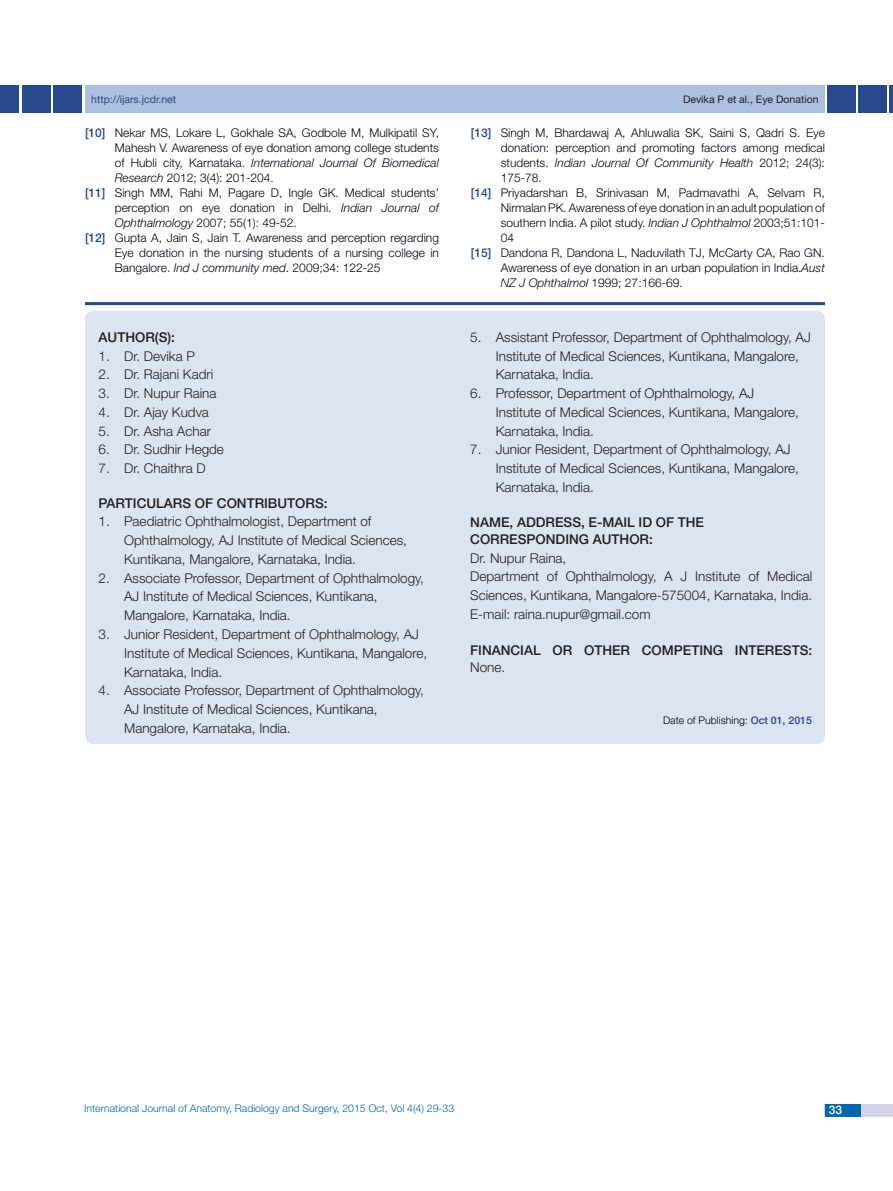
<style>
.page{position:relative;width:893px;height:1191px;background:#fff}
.page>*{position:absolute;margin:0;border:0;box-sizing:border-box;transform-origin:0 0}
.t1{font:300 13.5px/18.8px "Helvetica Neue";color:#231f20}
.t2{font:500 13.5px/17.2px "Helvetica Neue";color:#231f20}
.Reference_text{font:300 12px/15px "Helvetica Neue";color:#040514;text-align:justify}
.t3{font:500 12px "Helvetica Neue";color:#fff}
.t4{font:300 10.5px "Helvetica Neue";color:#0166ac}
.t5{font:300 10.5px "Helvetica Neue";color:#000}
.t6{font:10.5px "Helvetica Neue";color:#231f20}
.t7{font:10.5px "Helvetica Neue";color:#25488e}
.s1{font-weight:500;color:#25488e}
.s2{font-style:italic}
</style>
<div class="page">
<div style="left:85px;top:85px;width:740px;height:28px;background:#adbfdf"></div>
<div style="left:0;top:85px;width:19px;height:28px;background:#25488e"></div>
<div style="left:22px;top:85px;width:29px;height:28px;background:#25488e"></div>
<hr style="left:889px;top:85px;width:4px;height:28px;background:#25488e">
<div style="left:858px;top:85px;width:29px;height:28px;background:#25488e"></div>
<div style="left:825px;top:1103px;width:68px;height:13px;background:#d3d5e7"></div>
<div style="left:825px;top:1103px;width:35px;height:13px;background:#0166ac"></div>
<div style="left:53px;top:85px;width:29px;height:28px;background:#25488e"></div>
<div style="left:827px;top:85px;width:29px;height:28px;background:#25488e"></div>
<hr style="left:85px;top:302px;width:740px;height:3px;background:#25488e">
<div style="left:85px;top:311px;width:740px;height:433px;background:#dce3f1;border-radius:9px"></div>
<p class="t7" style="left:91px;top:93px;width:86px">http://ijars.jcdr.net</p>
<p class="t6" style="left:683px;top:93px;width:137px">Devika P et al., Eye Donation</p>
<p class="Reference_text" style="left:115px;top:125px;width:326px;text-indent:-30px"><span class="s1">[10]</span> Nekar MS, Lokare L, Gokhale SA, Godbole M, Mulkipatil SY, Mahesh V. Awareness of eye donation among college students of Hubli city, Karnataka. <span class="s2">International Journal Of Biomedical Research</span> 2012; 3(4): 201-204.</p>
<p class="Reference_text" style="left:115px;top:185px;width:326px;text-indent:-30px"><span class="s1">[11]</span> Singh MM, Rahi M, Pagare D, Ingle GK. Medical students’ perception on eye donation in Delhi. <span class="s2">Indian Journal of Ophthalmology</span> 2007; 55(1): 49-52.</p>
<p class="Reference_text" style="left:115px;top:230px;width:326px;text-indent:-30px"><span class="s1">[12]</span> Gupta A, Jain S, Jain T. Awareness and perception regarding Eye donation in the nursing students of a nursing college in Bangalore. <span class="s2">Ind J community med</span>. 2009;34: 122-25</p>
<p class="t2" style="left:99px;top:328px;width:10px">AUTH</p>
<p class="t2" style="left:135px;top:328px;width:41px">OR(S):</p>
<p class="t1" style="left:99px;top:346px;width:98px">1. Dr. Devika P</p>
<p class="t1" style="left:99px;top:365px;width:116px">2. Dr. Rajani Kadri</p>
<p class="t1" style="left:99px;top:384px;width:119px">3. Dr. Nupur Raina</p>
<p class="t1" style="left:99px;top:402px;width:112px">4. Dr. Ajay Kudva</p>
<p class="t1" style="left:99px;top:421px;width:114px">5. Dr. Asha Achar</p>
<p class="t1" style="left:99px;top:440px;width:127px">6. Dr. Sudhir Hegde</p>
<p class="t1" style="left:99px;top:459px;width:109px">7. Dr. Chaithra D</p>
<p class="t2" style="left:99px;top:494px;width:35px">PARTICU</p>
<p class="t2" style="left:156px;top:494px;width:173px">LARS OF CONTRIBUTORS:</p>
<p class="t1" style="left:124px;top:512px;width:284px;text-indent:-26px">1. Paediatric Ophthalmologist, Department of<br>Ophthalmology, AJ Institute of Medical Sciences,<br>Kuntikana, Mangalore, Karnataka, India.</p>
<p class="t1" style="left:124px;top:568px;width:301px;text-indent:-26px">2. Associate Professor, Department of Ophthalmology,<br>AJ Institute of Medical Sciences, Kuntikana,<br>Mangalore, Karnataka, India.</p>
<p class="t1" style="left:124px;top:624px;width:305px;text-indent:-26px">3. Junior Resident, Department of Ophthalmology, AJ<br>Institute of Medical Sciences, Kuntikana, Mangalore,<br>Karnataka, India.</p>
<p class="t1" style="left:124px;top:681px;width:301px;text-indent:-26px">4. Associate Professor, Department of Ophthalmology,<br>AJ Institute of Medical Sciences, Kuntikana,<br>Mangalore, Karnataka, India.</p>
<p class="Reference_text" style="left:501px;top:125px;width:326px;text-indent:-30px"><span class="s1">[13]</span> Singh M, Bhardawaj A, Ahluwalia SK, Saini S, Qadri S. Eye donation: perception and promoting factors among medical students. <span class="s2">Indian Journal Of Community Health</span> 2012; 24(3):<br>175-78.</p>
<p class="Reference_text" style="left:501px;top:185px;width:326px;text-indent:-30px"><span class="s1">[14]</span> Priyadarshan B, Srinivasan M, Padmavathi A, Selvam R, Nirmalan PK. Awareness of eye donation in an adult population of southern India. A pilot study. <span class="s2">Indian J Ophthalmol</span> 2003;51:101- 04</p>
<p class="Reference_text" style="left:501px;top:245px;width:326px;text-indent:-30px"><span class="s1">[15]</span> Dandona R, Dandona L, Naduvilath TJ, McCarty CA, Rao GN.<br>Awareness of eye donation in an urban population in India.<span class="s2">Aust NZ J Ophthalmol</span> 1999; 27:166-69.</p>
<p class="t1" style="left:496px;top:327px;width:317px;text-indent:-26px">5. Assistant Professor, Department of Ophthalmology, AJ<br>Institute of Medical Sciences, Kuntikana, Mangalore,<br>Karnataka, India.</p>
<p class="t1" style="left:496px;top:384px;width:305px;text-indent:-26px">6. Professor, Department of Ophthalmology, AJ<br>Institute of Medical Sciences, Kuntikana, Mangalore,<br>Karnataka, India.</p>
<p class="t1" style="left:496px;top:440px;width:305px;text-indent:-26px">7. Junior Resident, Department of Ophthalmology, AJ<br>Institute of Medical Sciences, Kuntikana, Mangalore,<br>Karnataka, India.</p>
<p class="t2" style="left:470px;top:513px;width:218px">NAME, ADDRESS, E-MAI L ID OF THE<br>CORRESPONDING</p>
<p class="t2" style="left:593px;top:530px;width:10px">AUTH</p>
<p class="t2" style="left:629px;top:530px;width:25px">OR:</p>
<p class="t1" style="left:470px;top:548px;width:98px">Dr. Nupur Raina,</p>
<p class="t1" style="left:470px;top:567px;width:343px">Department of Ophthalmology, A J Institute of Medical<br>Sciences, Kuntikana, Mangalore-575004, Karnataka, India.</p>
<p class="t1" style="left:470px;top:604px;width:182px">E-mail: raina.nupur@gmail.com</p>
<p class="t2" style="left:470px;top:641px;width:134px">FINANCIAL OR OTHE</p>
<p class="t2" style="left:621px;top:641px;width:71px">R COMPETING</p>
<p class="t2" style="left:735px;top:641px;width:9px">INTE</p>
<p class="t2" style="left:765px;top:641px;width:49px">RESTS:</p>
<p class="t1" style="left:470px;top:657px;width:37px">None.</p>
<p class="t5" style="left:663px;top:713px;width:150px">Date of Publishing: <span class="s1">OCT 01, 2015</span></p>
<p class="t4" style="left:84px;top:1101px;width:371px">International Journal of Anatomy, Radiology and Surgery, 2015 Oct, Vol 4(4) 29-33</p>
<p class="t3" style="left:829px;top:1102px;width:15px">33</p>
</div>
